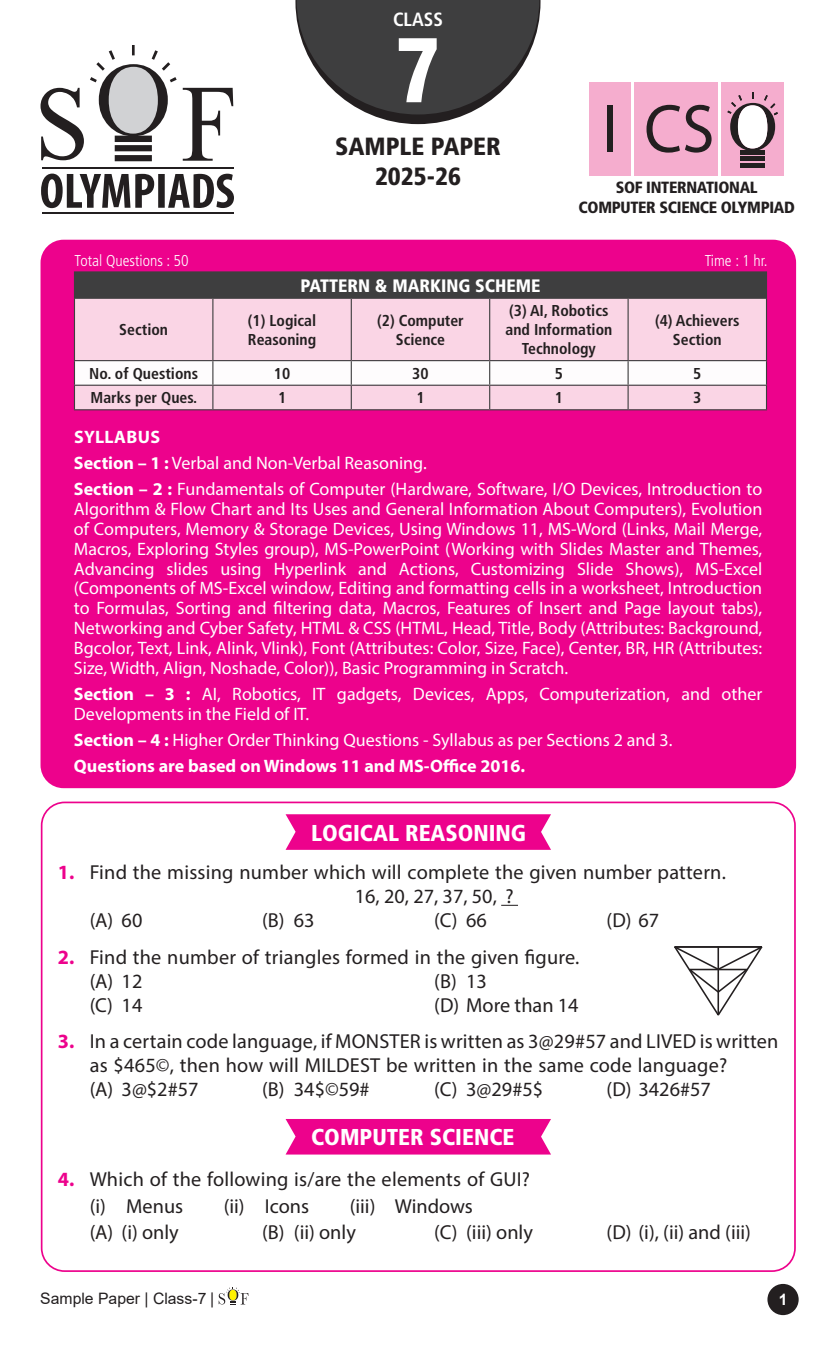
<style>
.page{position:relative;width:836px;height:1353px;background:#fff}
.page>*{position:absolute;margin:0;border:0;box-sizing:border-box;transform-origin:0 0}
.t1{font:900 condensed 85.95px "Swiss 721 BT";color:#fff}
.Sample_Paper_Heading{font:900 condensed 24.97px "Frutiger";color:#231f20}
.Sample_Paper_Heading-2{font:900 condensed 22.95px "Frutiger";color:#fff}
.Queation{font:20.25px/23.8px "Myriad Pro";letter-spacing:.01em;color:#231f20}
._4-Option_with_line{font:20.25px "Myriad Pro";color:#231f20}
.t2{font:700 condensed 19.12px "Frutiger";color:#fff}
.Syllabus_Text{font:18px/19.8px "Myriad Pro";color:#fff;text-align:justify}
.Syllabus_Text-2{font:700 18px "Myriad Pro";color:#fff}
.t3{font:900 condensed 18px "Frutiger";color:#fff}
.SYLLABUS{font:700 18px "Myriad Pro";letter-spacing:.02em;color:#fff}
.Event_LogoText{font:900 condensed 16.2px/20.2px "Frutiger";letter-spacing:-.02em;color:#231f20;text-align:center}
.t4{font:700 condensed 15.75px/18.9px "Frutiger";color:#231f20;text-align:center}
.t5{font:300 condensed 15.75px "Frutiger";color:#fff}
.t6{font:15.75px "Arial";color:#231f20}
.t7{font:700 15.75px "Arial";color:#fff}
.s1{font-weight:700}
.s2{font-weight:700;color:#ed028c}
</style>
<div class="page">
<div style="left:41px;top:240px;width:755px;height:548px;background:#ed028c;border-radius:23px"></div>
<svg style="left:501px;top:904px;width:17px;height:1px"></svg>
<svg style="left:285px;top:814px;width:266px;height:35px;background:#ed0e91"></svg>
<div style="left:285px;top:1119px;width:266px;height:35px;background:#ed028c"></div>
<svg style="left:674px;top:946px;width:89px;height:70px"></svg>
<div style="left:74px;top:272px;width:692px;height:26px;background:#3e3e3f"></div>
<div style="left:75px;top:299px;width:691px;height:61px;background:#fad5e5"></div>
<hr style="left:74px;top:271px;width:139px;height:1px;background:#3e3e3f">
<hr style="left:213px;top:271px;width:138px;height:1px;background:#3e3e3f">
<hr style="left:351px;top:271px;width:138px;height:1px;background:#3e3e3f">
<hr style="left:489px;top:271px;width:139px;height:1px;background:#3e3e3f">
<hr style="left:628px;top:271px;width:139px;height:1px;background:#3e3e3f">
<svg style="left:766px;top:272px;width:1px;height:25px"></svg>
<hr style="left:74px;top:297px;width:139px;height:2px;background:#3e3e3f">
<hr style="left:74px;top:299px;width:1px;height:61px;background:#3e3e3f">
<hr style="left:213px;top:297px;width:138px;height:2px;background:#3e3e3f">
<hr style="left:212px;top:299px;width:1px;height:61px;background:#3e3e3f">
<hr style="left:351px;top:297px;width:138px;height:2px;background:#3e3e3f">
<hr style="left:351px;top:299px;width:1px;height:61px;background:#3e3e3f">
<hr style="left:489px;top:297px;width:139px;height:2px;background:#3e3e3f">
<hr style="left:489px;top:299px;width:1px;height:61px;background:#3e3e3f">
<hr style="left:628px;top:297px;width:139px;height:2px;background:#3e3e3f">
<hr style="left:627px;top:299px;width:1px;height:61px;background:#3e3e3f">
<hr style="left:766px;top:299px;width:1px;height:61px;background:#3e3e3f">
<svg style="left:74px;top:360px;width:693px;height:49px;background:#f1dee7"></svg>
<hr style="left:74px;top:409px;width:139px;height:1px;background:#3e3e3f">
<hr style="left:213px;top:409px;width:138px;height:1px;background:#3e3e3f">
<hr style="left:351px;top:409px;width:138px;height:1px;background:#3e3e3f">
<hr style="left:489px;top:409px;width:139px;height:1px;background:#3e3e3f">
<hr style="left:628px;top:409px;width:139px;height:1px;background:#3e3e3f">
<div style="left:589px;top:82px;width:42px;height:93px;background:#f5adce"></div>
<div style="left:721px;top:82px;width:63px;height:93px;background:#f5adce"></div>
<div style="left:634px;top:82px;width:84px;height:93px;background:#f5adce"></div>
<svg style="left:646px;top:105px;width:65px;height:48px"></svg>
<div style="left:607px;top:106px;width:6px;height:46px;background:#231f20"></div>
<hr style="left:740px;top:150px;width:24px;height:4px;background:#231f20">
<hr style="left:740px;top:157px;width:24px;height:4px;background:#231f20">
<hr style="left:740px;top:163px;width:24px;height:4px;background:#231f20">
<svg style="left:727px;top:92px;width:50px;height:59px"></svg>
<svg style="left:41px;top:45px;width:192px;height:116px"></svg>
<svg style="left:41px;top:173px;width:193px;height:35px"></svg>
<hr style="left:43px;top:212px;width:191px;height:2px;background:#231f20">
<hr style="left:43px;top:167px;width:191px;height:2px;background:#231f20">
<svg style="left:295px;top:0;width:245px;height:124px"></svg>
<svg style="left:219px;top:1287px;width:29px;height:17px"></svg>
<div style="left:767px;top:1283px;width:31px;height:31px;background:#231f20;border-radius:50%"></div>
<p class="t2" style="left:393px;top:8px;width:51px">CLASS</p>
<p class="t1" style="left:395px;top:19px;width:48px">7</p>
<p class="Sample_Paper_Heading" style="left:335px;top:131px;width:167px">SAMPLE PAPER</p>
<p class="Sample_Paper_Heading" style="left:375px;top:161px;width:87px">2025-26</p>
<p class="Event_LogoText" style="left:578px;top:177px;width:218px">SOF INTERNATIONAL<br>COMPUTER SCIENCE OLYMPIAD</p>
<p class="t5" style="left:74px;top:251px;width:116px">Total Questions : 50</p>
<p class="t5" style="left:704px;top:251px;width:64px">Time : 1 hr.</p>
<p class="t3" style="left:300px;top:275px;width:241px">PATTERN &amp; MARKING SCHEME</p>
<p class="t4" style="left:119px;top:320px;width:50px">Section</p>
<p class="t4" style="left:248px;top:311px;width:70px;text-align:left">(1) Logical<br>Reasoning</p>
<p class="t4" style="left:377px;top:311px;width:88px">(2) Computer<br>Science</p>
<p class="t4" style="left:505px;top:301px;width:108px">(3) AI, Robotics and Information<br>Technology</p>
<p class="t4" style="left:655px;top:311px;width:86px">(4) Achievers<br>Section</p>
<p class="t4" style="left:89px;top:364px;width:110px">No. of Questions</p>
<p class="t4" style="left:274px;top:364px;width:18px">10</p>
<p class="t4" style="left:412px;top:364px;width:18px">30</p>
<p class="t4" style="left:554px;top:364px;width:10px">5</p>
<p class="t4" style="left:693px;top:364px;width:10px">5</p>
<p class="t4" style="left:91px;top:388px;width:108px">Marks per Ques.</p>
<p class="t4" style="left:278px;top:388px;width:10px">1</p>
<p class="t4" style="left:416px;top:388px;width:10px">1</p>
<p class="t4" style="left:554px;top:388px;width:10px">1</p>
<p class="t4" style="left:693px;top:388px;width:10px">3</p>
<p class="SYLLABUS" style="left:74px;top:425px;width:87px">SYLLABUS</p>
<p class="Syllabus_Text" style="left:74px;top:453px;width:354px"><span class="s1">Section – 1 :</span> Verbal and Non-Verbal Reasoning.</p>
<p class="Syllabus_Text" style="left:74px;top:479px;width:690px"><span class="s1">Section – 2 :</span> Fundamentals of Computer (Hardware, Software, I/O Devices, Introduction to Algorithm &amp; Flow Chart and Its Uses and General Information About Computers), Evolution of Computers, Memory &amp; Storage Devices, Using Windows 11, MS-Word (Links, Mail Merge, Macros, Exploring Styles group), MS-PowerPoint (Working with Slides Master and Themes, Advancing slides using Hyperlink and Actions, Customizing Slide Shows), MS-Excel (Components of MS-Excel window, Editing and formatting cells in a worksheet, Introduction to Formulas, Sorting and filtering data, Macros, Features of Insert and Page layout tabs), Networking and Cyber Safety, HTML &amp; CSS (HTML, Head, Title, Body (Attributes: Background, Bgcolor, Text, Link, Alink, Vlink), Font (Attributes: Color, Size, Face), Center, BR, HR (Attributes:<br>Size, Width, Align, Noshade, Color)), Basic Programming in Scratch.</p>
<p class="Syllabus_Text" style="left:74px;top:683px;width:689px"><span class="s1">Section – 3 :</span> AI, Robotics, IT gadgets, Devices, Apps, Computerization, and other<br>Developments in the Field of IT.</p>
<p class="Syllabus_Text" style="left:74px;top:729px;width:600px"><span class="s1">Section – 4 :</span> Higher Order Thinking Questions - Syllabus as per Sections 2 and 3.</p>
<p class="Syllabus_Text-2" style="left:74px;top:754px;width:452px">Questions are based on Windows 11 and MS-Office 2016.</p>
<p class="Sample_Paper_Heading-2" style="left:311px;top:818px;width:217px">LOGICAL REASONING</p>
<p class="Queation" style="left:58px;top:860px;width:669px"><span class="s2">1.</span> Find the missing number which will complete the given number pattern.</p>
<p class="_4-Option_with_line" style="left:355px;top:883px;width:160px">16, 20, 27, 37, 50, ?</p>
<p class="_4-Option_with_line" style="left:90px;top:907px;width:54px">(A) 60</p>
<p class="_4-Option_with_line" style="left:262px;top:907px;width:54px">(B) 63</p>
<p class="_4-Option_with_line" style="left:434px;top:907px;width:54px">(C) 66</p>
<p class="_4-Option_with_line" style="left:606px;top:907px;width:54px">(D) 67</p>
<p class="Queation" style="left:58px;top:944px;width:523px"><span class="s2">2.</span> Find the number of triangles formed in the given figure.</p>
<p class="_4-Option_with_line" style="left:90px;top:968px;width:54px">(A) 12</p>
<p class="_4-Option_with_line" style="left:434px;top:968px;width:54px">(B) 13</p>
<p class="_4-Option_with_line" style="left:90px;top:992px;width:54px">(C) 14</p>
<p class="_4-Option_with_line" style="left:434px;top:992px;width:146px">(D) More than 14</p>
<p class="Queation" style="left:90px;top:1029px;width:690px;text-indent:-32px"><span class="s2">3.</span> In a certain code language, if MONSTER is written as 3@29#57 and LIVED is written as $465©, then how will MILDEST be written in the same code language?</p>
<p class="_4-Option_with_line" style="left:90px;top:1076px;width:110px">(A) 3@$2#57</p>
<p class="_4-Option_with_line" style="left:262px;top:1076px;width:109px">(B) 34$©59#</p>
<p class="_4-Option_with_line" style="left:434px;top:1076px;width:110px">(C) 3@29#5$</p>
<p class="_4-Option_with_line" style="left:606px;top:1076px;width:106px">(D) 3426#57</p>
<p class="Sample_Paper_Heading-2" style="left:311px;top:1123px;width:205px">COMPUTER SCIENCE</p>
<p class="Queation" style="left:58px;top:1166px;width:473px"><span class="s2">4.</span> Which of the following is/are the elements of GUI?</p>
<p class="_4-Option_with_line" style="left:90px;top:1193px;width:95px">(i) Menus</p>
<p class="_4-Option_with_line" style="left:224px;top:1193px;width:87px">(ii) Icons</p>
<p class="_4-Option_with_line" style="left:349px;top:1193px;width:125px">(iii) Windows</p>
<p class="_4-Option_with_line" style="left:90px;top:1219px;width:91px">(A) (i) only</p>
<p class="_4-Option_with_line" style="left:262px;top:1219px;width:95px">(B) (ii) only</p>
<p class="_4-Option_with_line" style="left:434px;top:1219px;width:100px">(C) (iii) only</p>
<p class="_4-Option_with_line" style="left:606px;top:1219px;width:146px">(D) (i), (ii) and (iii)</p>
<p class="t6" style="left:40px;top:1287px;width:175px">Sample Paper | Class-7 |</p>
<p class="t7" style="left:778px;top:1288px;width:10px">1</p>
</div>
